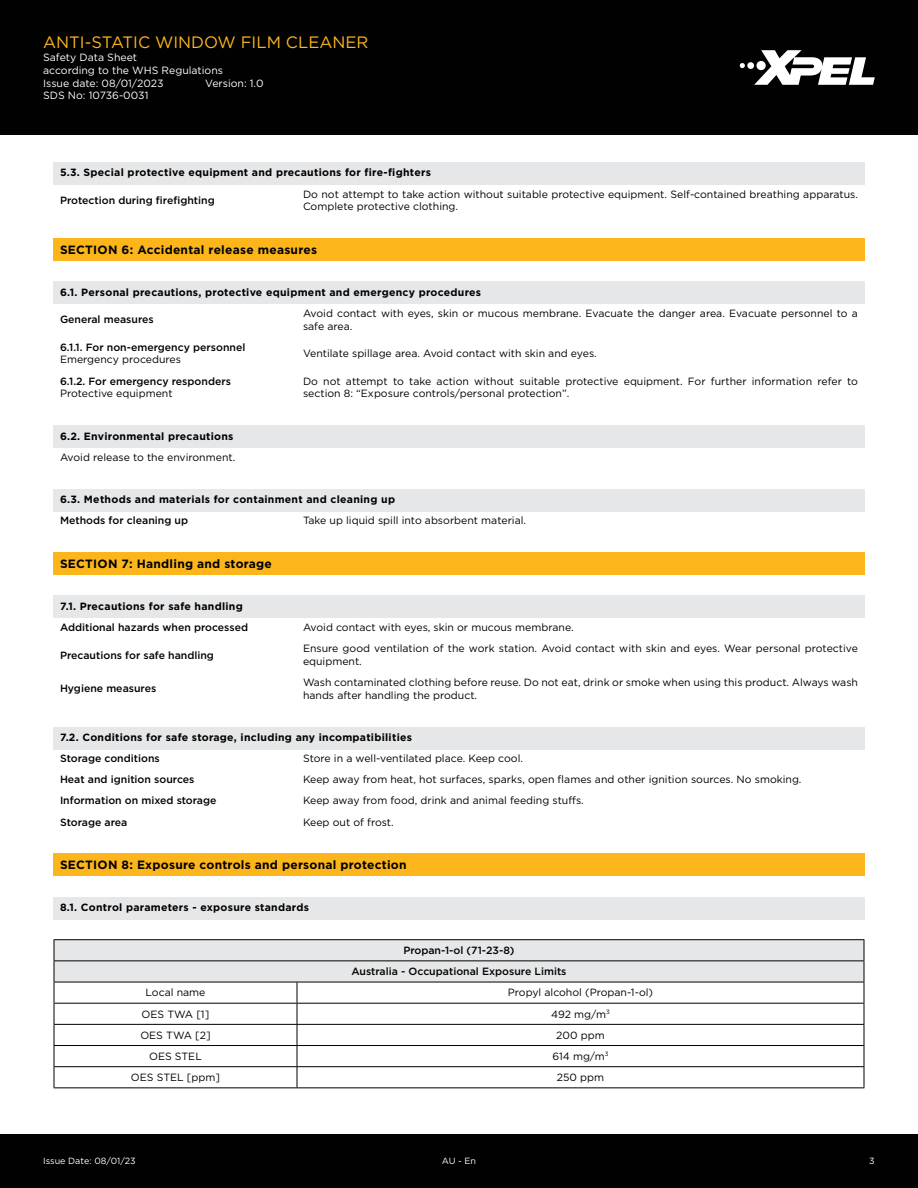
<style>
.page{position:relative;width:918px;height:1188px;background:#fff}
.page>*{position:absolute;margin:0;border:0;box-sizing:border-box;transform-origin:0 0}
.t1{font:16.5px "Gotham Pro";color:#fcb61c}
.t2{font:700 12px "Gotham Pro";letter-spacing:.02em;color:#010101}
.t3{font:10.5px/12.6px "Gotham Pro";color:#010101}
.t4{font:700 10.5px "Gotham Pro";letter-spacing:.025em;color:#010101}
.t5{font:500 10.5px/21.1px "Gotham Pro";color:#010101;text-align:center}
.t6{font:10.5px/12.6px "Gotham Pro";color:#fff}
.t7{font:9px "Gotham Pro";color:#fff}
</style>
<div class="page">
<div style="left:0;top:0;width:918px;height:135px;background:#010101"></div>
<svg style="left:740px;top:50px;width:135px;height:35px"></svg>
<div style="left:0;top:1134px;width:918px;height:54px;background:#010101"></div>
<div style="left:53px;top:238px;width:812px;height:22px;background:#fcb61c"></div>
<div style="left:53px;top:282px;width:812px;height:22px;background:#e6e7e9"></div>
<div style="left:53px;top:425px;width:812px;height:23px;background:#e6e7e9"></div>
<div style="left:53px;top:489px;width:812px;height:22px;background:#e6e7e9"></div>
<div style="left:53px;top:552px;width:812px;height:22px;background:#fcb61c"></div>
<div style="left:53px;top:596px;width:812px;height:22px;background:#e6e7e9"></div>
<div style="left:53px;top:727px;width:812px;height:22px;background:#e6e7e9"></div>
<div style="left:53px;top:162px;width:812px;height:23px;background:#e6e7e9"></div>
<div style="left:53px;top:854px;width:812px;height:22px;background:#fcb61c"></div>
<div style="left:53px;top:897px;width:812px;height:23px;background:#e6e7e9"></div>
<hr style="left:54px;top:939px;width:243px;height:1px;background:#010101">
<hr style="left:297px;top:939px;width:567px;height:1px;background:#010101">
<svg style="left:54px;top:940px;width:811px;height:147px"></svg>
<hr style="left:297px;top:960px;width:567px;height:1px;background:#010101">
<hr style="left:54px;top:982px;width:243px;height:1px;background:#010101">
<hr style="left:297px;top:982px;width:567px;height:1px;background:#010101">
<hr style="left:54px;top:1003px;width:243px;height:1px;background:#010101">
<hr style="left:297px;top:1003px;width:567px;height:1px;background:#010101">
<hr style="left:54px;top:1024px;width:243px;height:1px;background:#010101">
<hr style="left:297px;top:1024px;width:567px;height:1px;background:#010101">
<hr style="left:54px;top:1045px;width:243px;height:1px;background:#010101">
<hr style="left:297px;top:1045px;width:567px;height:1px;background:#010101">
<hr style="left:54px;top:1066px;width:243px;height:1px;background:#010101">
<hr style="left:297px;top:1066px;width:567px;height:1px;background:#010101">
<hr style="left:54px;top:1087px;width:243px;height:1px;background:#010101">
<hr style="left:297px;top:1087px;width:567px;height:1px;background:#010101">
<h1 class="t1" style="left:43px;top:33px;width:327px">ANTI-STATIC WINDOW FILM CLEANER</h1>
<p class="t6" style="left:43px;top:51px;width:181px">Safety Data Sheet<br>according to the WHS Regulations<br>Issue date: 08/01/2023</p>
<p class="t6" style="left:205px;top:77px;width:60px">Version: 1.0</p>
<p class="t6" style="left:43px;top:89px;width:107px">SDS No: 10736-0031</p>
<p class="t4" style="left:60px;top:167px;width:372px">5.3. Special protective equipment and precautions for fire-fighters</p>
<p class="t5" style="left:60px;top:189px;width:156px">Protection during firefighting</p>
<p class="t3" style="left:303px;top:188px;width:557px">Do not attempt to take action without suitable protective equipment. Self-contained breathing apparatus.<br>Complete protective clothing.</p>
<p class="t2" style="left:60px;top:242px;width:259px">SECTION 6: Accidental release measures</p>
<p class="t4" style="left:60px;top:286px;width:423px">6.1. Personal precautions, protective equipment and emergency procedures</p>
<p class="t5" style="left:60px;top:309px;width:95px">General measures</p>
<p class="t3" style="left:303px;top:307px;width:556px">Avoid contact with eyes, skin or mucous membrane. Evacuate the danger area. Evacuate personnel to a safe area.</p>
<p class="t5" style="left:60px;top:336px;width:187px">6.1.1. For non-emergency personnel</p>
<p class="t3" style="left:60px;top:353px;width:123px">Emergency procedures</p>
<p class="t3" style="left:303px;top:347px;width:295px">Ventilate spillage area. Avoid contact with skin and eyes.</p>
<p class="t5" style="left:60px;top:370px;width:172px">6.1.2. For emergency responders</p>
<p class="t3" style="left:60px;top:387px;width:114px">Protective equipment</p>
<p class="t3" style="left:303px;top:375px;width:557px">Do not attempt to take action without suitable protective equipment. For further information refer to section 8: “Exposure controls/personal protection”.</p>
<p class="t4" style="left:60px;top:430px;width:175px">6.2. Environmental precautions</p>
<p class="t3" style="left:60px;top:451px;width:177px">Avoid release to the environment.</p>
<p class="t4" style="left:60px;top:493px;width:337px">6.3. Methods and materials for containment and cleaning up</p>
<p class="t5" style="left:60px;top:510px;width:130px">Methods for cleaning up</p>
<p class="t3" style="left:303px;top:514px;width:225px">Take up liquid spill into absorbent material.</p>
<p class="t2" style="left:60px;top:556px;width:213px">SECTION 7: Handling and storage</p>
<p class="t4" style="left:60px;top:600px;width:184px">7.1. Precautions for safe handling</p>
<p class="t5" style="left:60px;top:617px;width:190px">Additional hazards when processed</p>
<p class="t3" style="left:303px;top:621px;width:272px">Avoid contact with eyes, skin or mucous membrane.</p>
<p class="t5" style="left:60px;top:644px;width:156px">Precautions for safe handling</p>
<p class="t3" style="left:303px;top:642px;width:557px">Ensure good ventilation of the work station. Avoid contact with skin and eyes. Wear personal protective equipment.</p>
<p class="t5" style="left:60px;top:678px;width:98px">Hygiene measures</p>
<p class="t3" style="left:303px;top:676px;width:557px">Wash contaminated clothing before reuse. Do not eat, drink or smoke when using this product. Always wash hands after handling the product.</p>
<p class="t4" style="left:60px;top:731px;width:354px">7.2. Conditions for safe storage, including any incompatibilities</p>
<p class="t5" style="left:60px;top:748px;width:101px">Storage conditions</p>
<p class="t3" style="left:303px;top:752px;width:222px">Store in a well-ventilated place. Keep cool.</p>
<p class="t5" style="left:60px;top:769px;width:136px">Heat and ignition sources</p>
<p class="t3" style="left:303px;top:773px;width:500px">Keep away from heat, hot surfaces, sparks, open flames and other ignition sources. No smoking.</p>
<p class="t5" style="left:60px;top:790px;width:158px">Information on mixed storage</p>
<p class="t3" style="left:303px;top:794px;width:282px">Keep away from food, drink and animal feeding stuffs.</p>
<p class="t5" style="left:60px;top:811px;width:69px">Storage area</p>
<p class="t3" style="left:303px;top:816px;width:92px">Keep out of frost.</p>
<p class="t2" style="left:60px;top:858px;width:348px">SECTION 8: Exposure controls and personal protection</p>
<p class="t4" style="left:60px;top:902px;width:251px">8.1. Control parameters - exposure standards</p>
<p class="t5" style="left:351px;top:940px;width:217px">Propan-1-ol (71-23-8)<br>Australia - Occupational Exposure Limits</p>
<p class="t3" style="left:146px;top:986px;width:61px">Local name</p>
<p class="t3" style="left:508px;top:986px;width:147px">Propyl alcohol (Propan-1-ol)</p>
<p class="t3" style="left:142px;top:1008px;width:69px">OES TWA [1]</p>
<p class="t3" style="left:551px;top:1008px;width:60px">492 mg/m<sup>3</sup></p>
<p class="t3" style="left:140px;top:1029px;width:72px">OES TWA [2]</p>
<p class="t3" style="left:556px;top:1029px;width:50px">200 ppm</p>
<p class="t3" style="left:149px;top:1050px;width:54px">OES STEL</p>
<p class="t3" style="left:552px;top:1050px;width:58px">614 mg/m<sup>3</sup></p>
<p class="t3" style="left:131px;top:1071px;width:91px">OES STEL [ppm]</p>
<p class="t3" style="left:557px;top:1071px;width:49px">250 ppm</p>
<p class="t7" style="left:43px;top:1156px;width:94px">Issue Date: 08/01/23</p>
<p class="t7" style="left:442px;top:1156px;width:36px">AU - En</p>
<p class="t7" style="left:869px;top:1156px;width:7px">3</p>
</div>
